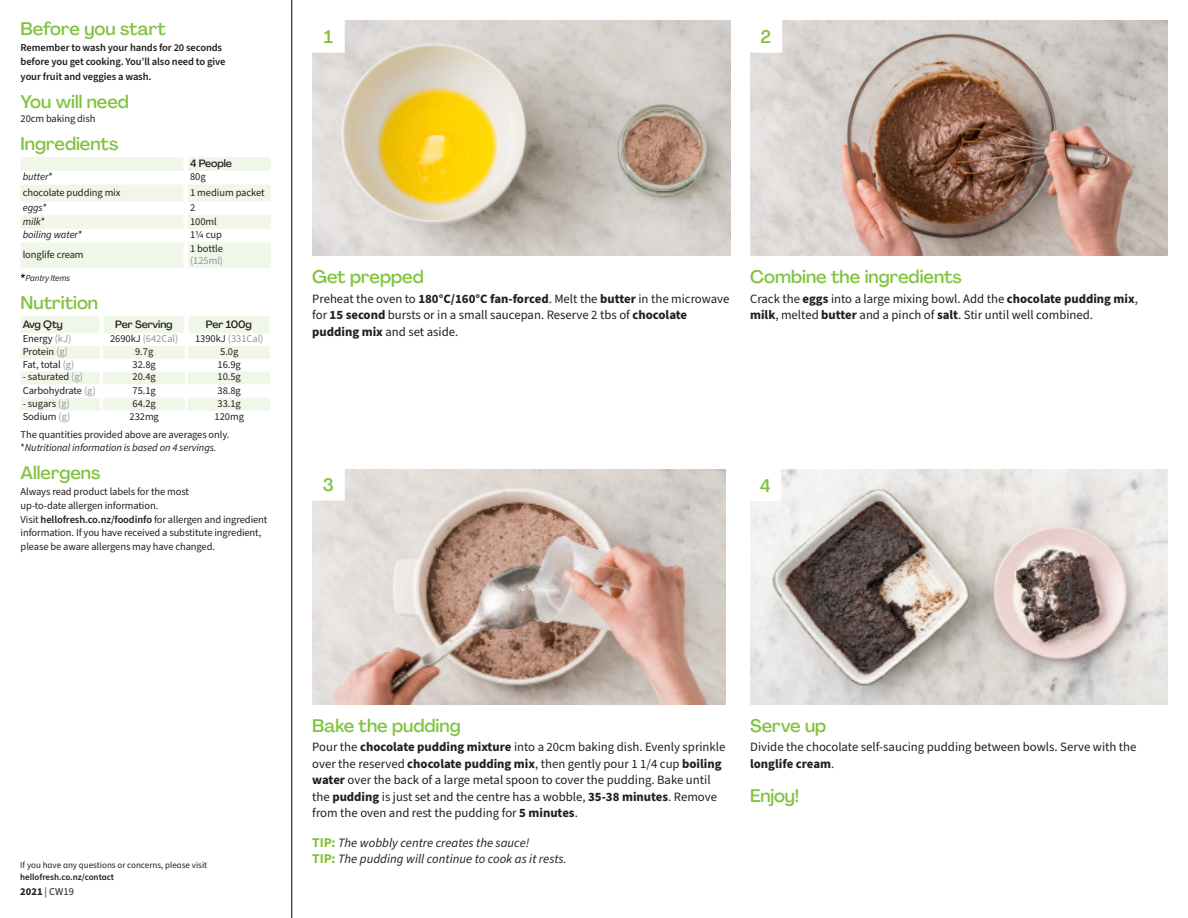
<style>
.page{position:relative;width:1188px;height:918px;background:#fff}
.page>*{position:absolute;margin:0;border:0;box-sizing:border-box;transform-origin:0 0}
._24_Before_start_Tit{font:500 18px "Agrandir";color:#81c340}
._24_Before_Start_Tit{font:500 18px "Agrandir";color:#81c340}
._16_Enjoy{font:500 18px "Agrandir";letter-spacing:-.01em;color:#81c340}
._15_Titel_Steps{font:500 18px "Agrandir";color:#81c340}
.Steps_Text_AU{font:12.75px/16.5px "Source Sans Pro";color:#231f20}
.Steps_Text_AU-2{font:italic 12.75px/16.5px "Source Sans Pro";color:#231f20}
.Steps_Text_AU_unbold{font:12.75px/16.5px "Source Sans Pro";color:#231f20}
._06_Before_Start{font:10.5px/13.6px "Source Sans Pro";letter-spacing:-.01em;color:#231f20}
._10_Ingredients_UK{font:10.5px "Source Sans Pro";letter-spacing:-.005em;color:#231f20}
._06_Before_Start-2{font:600 10.5px/13.5px "Source Sans Pro";letter-spacing:-.01em;color:#231f20}
._06_Before_Start-3{font:italic 10.5px "Source Sans Pro";letter-spacing:-.01em;color:#231f20}
._10_Ingredients_cent{font:10.5px "Source Sans Pro";letter-spacing:-.005em;color:#231f20}
._10_Ingredients_AU{font:10.5px "Source Sans Pro";letter-spacing:-.01em;color:#231f20}
._15_HeaderTable_Nutr{font:500 10.5px "Agrandir";letter-spacing:-.01em;color:#231f20}
._10_Ingredients_AU-2{font:italic 10.5px "Source Sans Pro";letter-spacing:-.01em;color:#231f20}
._10_Ingredients_UK-2{font:10.5px "Source Sans Pro";letter-spacing:-.005em;color:#939598}
._23_Small_text_Socia{font:10.5px "Source Sans Pro";color:#231f20}
._10_Ingredients_cent-2{font:10.5px "Source Sans Pro";color:#939598}
._23_Small_text_Socia-2{font:9px "Source Sans Pro";color:#231f20}
._23_Small_text_Socia-3{font:600 9px "Source Sans Pro";color:#231f20}
.t1{font:italic 9px "Source Sans Pro";letter-spacing:-.02em;color:#231f20}
.s1{font-style:normal}
.s2{color:#939598}
.s3{color:#231f20}
.s4{font-weight:600}
.s5{font-weight:700}
.s6{font-weight:700;font-style:normal;font-size:13.5px;color:#81c340}
</style>
<div class="page">
<hr style="left:291px;top:0;width:1px;height:918px;background:#000">
<svg style="left:21px;top:157px;width:250px;height:111px"></svg>
<hr style="left:184px;top:157px;width:4px;height:14px;background:#fff">
<hr style="left:184px;top:171px;width:4px;height:14px;background:#fff">
<hr style="left:184px;top:185px;width:4px;height:17px;background:#fff">
<hr style="left:184px;top:202px;width:4px;height:13px;background:#fff">
<hr style="left:184px;top:215px;width:4px;height:14px;background:#fff">
<hr style="left:184px;top:229px;width:4px;height:13px;background:#fff">
<hr style="left:184px;top:242px;width:4px;height:26px;background:#fff">
<svg style="left:21px;top:274px;width:4px;height:4px"></svg>
<svg style="left:21px;top:316px;width:249px;height:95px"></svg>
<img style="left:751px;top:20px;width:417px;height:236px">
<img style="left:312px;top:20px;width:418px;height:236px">
<img style="left:750px;top:469px;width:418px;height:235px">
<img style="left:312px;top:469px;width:414px;height:235px">
<div style="left:750px;top:20px;width:32px;height:32px;background:#fff"></div>
<div style="left:312px;top:20px;width:32px;height:32px;background:#fff"></div>
<div style="left:312px;top:468px;width:32px;height:32px;background:#fff"></div>
<div style="left:749px;top:469px;width:32px;height:32px;background:#fff"></div>
<p class="_24_Before_start_Tit" style="left:21px;top:18px;width:147px">Before you start</p>
<p class="_06_Before_Start-2" style="left:21px;top:42px;width:206px">Remember to wash your hands for 20 seconds before you get cooking. You’ll also need to give</p>
<p class="_06_Before_Start-2" style="left:21px;top:70px;width:132px">your fruit and veggies a wash.</p>
<p class="_24_Before_start_Tit" style="left:21px;top:91px;width:110px">You will need</p>
<p class="_06_Before_Start" style="left:21px;top:112px;width:76px">20cm baking dish</p>
<p class="_24_Before_start_Tit" style="left:21px;top:133px;width:99px">Ingredients</p>
<p class="_15_HeaderTable_Nutr" style="left:190px;top:157px;width:44px">4 People</p>
<p class="_10_Ingredients_AU-2" style="left:23px;top:170px;width:32px">butter<span class="s1">*</span></p>
<p class="_10_Ingredients_cent" style="left:190px;top:170px;width:17px">80g</p>
<p class="_10_Ingredients_AU" style="left:23px;top:185px;width:99px">chocolate pudding mix</p>
<p class="_10_Ingredients_cent" style="left:190px;top:185px;width:76px">1 medium packet</p>
<p class="_10_Ingredients_AU-2" style="left:23px;top:200px;width:26px">eggs<span class="s1">*</span></p>
<p class="_10_Ingredients_cent" style="left:190px;top:200px;width:7px">2</p>
<p class="_10_Ingredients_AU-2" style="left:23px;top:214px;width:24px">milk<span class="s1">*</span></p>
<p class="_10_Ingredients_cent" style="left:190px;top:214px;width:28px">100ml</p>
<p class="_10_Ingredients_AU-2" style="left:23px;top:228px;width:61px">boiling water<span class="s1">*</span></p>
<p class="_10_Ingredients_cent" style="left:190px;top:228px;width:33px">11/4 cup</p>
<p class="_10_Ingredients_AU" style="left:23px;top:247px;width:62px">longlife cream</p>
<p class="_10_Ingredients_cent" style="left:190px;top:241px;width:35px">1 bottle</p>
<p class="_10_Ingredients_cent-2" style="left:190px;top:253px;width:35px">(125ml)</p>
<p class="t1" style="left:26px;top:272px;width:46px">Pantry Items</p>
<p class="_24_Before_start_Tit" style="left:21px;top:292px;width:79px">Nutrition</p>
<p class="_15_HeaderTable_Nutr" style="left:23px;top:318px;width:42px">Avg Qty</p>
<p class="_15_HeaderTable_Nutr" style="left:115px;top:318px;width:59px">Per Serving</p>
<p class="_15_HeaderTable_Nutr" style="left:206px;top:318px;width:48px">Per 100g</p>
<p class="_10_Ingredients_UK" style="left:23px;top:332px;width:50px">Energy <span class="s2">(kJ)</span></p>
<p class="_10_Ingredients_UK-2" style="left:110px;top:332px;width:70px"><span class="s3">2690kJ</span> (642Cal)</p>
<p class="_10_Ingredients_UK-2" style="left:195px;top:332px;width:70px"><span class="s3">1390kJ</span> (331Cal)</p>
<p class="_10_Ingredients_UK" style="left:23px;top:344px;width:47px">Protein <span class="s2">(g)</span></p>
<p class="_10_Ingredients_UK" style="left:135px;top:344px;width:20px">9.7g</p>
<p class="_10_Ingredients_UK" style="left:220px;top:344px;width:20px">5.0g</p>
<p class="_10_Ingredients_UK" style="left:23px;top:357px;width:53px">Fat, total <span class="s2">(g)</span></p>
<p class="_10_Ingredients_UK" style="left:133px;top:357px;width:25px">32.8g</p>
<p class="_10_Ingredients_UK" style="left:218px;top:357px;width:25px">16.9g</p>
<p class="_10_Ingredients_UK" style="left:23px;top:370px;width:62px">- saturated <span class="s2">(g)</span></p>
<p class="_10_Ingredients_UK" style="left:133px;top:370px;width:25px">20.4g</p>
<p class="_10_Ingredients_UK" style="left:218px;top:370px;width:25px">10.5g</p>
<p class="_10_Ingredients_UK" style="left:23px;top:383px;width:75px">Carbohydrate <span class="s2">(g)</span></p>
<p class="_10_Ingredients_UK" style="left:133px;top:383px;width:25px">75.1g</p>
<p class="_10_Ingredients_UK" style="left:218px;top:383px;width:25px">38.8g</p>
<p class="_10_Ingredients_UK" style="left:23px;top:396px;width:49px">- sugars <span class="s2">(g)</span></p>
<p class="_10_Ingredients_UK" style="left:133px;top:396px;width:25px">64.2g</p>
<p class="_10_Ingredients_UK" style="left:218px;top:396px;width:25px">33.1g</p>
<p class="_10_Ingredients_UK" style="left:23px;top:409px;width:49px">Sodium <span class="s2">(g)</span></p>
<p class="_10_Ingredients_UK" style="left:130px;top:409px;width:31px">232mg</p>
<p class="_10_Ingredients_UK" style="left:215px;top:409px;width:31px">120mg</p>
<p class="_06_Before_Start" style="left:21px;top:428px;width:210px">The quantities provided above are averages only.</p>
<p class="_06_Before_Start-3" style="left:21px;top:441px;width:197px"><span class="s1">*</span>Nutritional information is based on 4 servings.</p>
<p class="_24_Before_start_Tit" style="left:21px;top:462px;width:81px">Allergens</p>
<p class="_06_Before_Start" style="left:21px;top:485px;width:248px">Always read product labels for the most<br>up-to-date allergen information.<br>Visit <span class="s4">hellofresh.co.nz/foodinfo</span> for allergen and ingredient information. If you have received a substitute ingredient, please be aware allergens may have changed.</p>
<p class="_15_Titel_Steps" style="left:324px;top:26px;width:11px">1</p>
<p class="_15_Titel_Steps" style="left:751px;top:26px;width:22px">22</p>
<p class="_24_Before_Start_Tit" style="left:312px;top:266px;width:113px">Get prepped</p>
<p class="Steps_Text_AU" style="left:312px;top:291px;width:419px">Preheat the oven to <span class="s5">180°C/160°C fan-forced</span>. Melt the <span class="s5">butter</span> in the microwave for <span class="s5">15 second</span> bursts or in a small saucepan. Reserve 2 tbs of <span class="s5">chocolate pudding mix</span> and set aside.</p>
<p class="_24_Before_Start_Tit" style="left:750px;top:266px;width:213px">Combine the ingredients</p>
<p class="Steps_Text_AU" style="left:750px;top:291px;width:389px">Crack the <span class="s5">eggs</span> into a large mixing bowl. Add the <span class="s5">chocolate pudding mix</span>, <span class="s5">milk</span>, melted <span class="s5">butter</span> and a pinch of <span class="s5">salt</span>. Stir until well combined.</p>
<p class="_15_Titel_Steps" style="left:323px;top:473px;width:13px">3</p>
<p class="_15_Titel_Steps" style="left:760px;top:474px;width:12px">4</p>
<p class="_23_Small_text_Socia-2" style="left:20px;top:859px;width:189px">If you have any questions or concerns, please visit</p>
<p class="_23_Small_text_Socia-3" style="left:20px;top:871px;width:95px">hellofresh.co.nz/contact</p>
<p class="_23_Small_text_Socia" style="left:20px;top:884px;width:55px"><span class="s5">2021</span> | CW19</p>
<p class="_24_Before_Start_Tit" style="left:312px;top:715px;width:150px">Bake the pudding</p>
<p class="Steps_Text_AU" style="left:312px;top:739px;width:415px">Pour the <span class="s5">chocolate pudding mixture</span> into a 20cm baking dish. Evenly sprinkle over the reserved <span class="s5">chocolate pudding mix</span>, then gently pour 1 1/4 cup <span class="s5">boiling water</span> over the back of a large metal spoon to cover the pudding. Bake until the <span class="s5">pudding</span> is just set and the centre has a wobble, <span class="s5">35-38 minutes</span>. Remove from the oven and rest the pudding for <span class="s5">5 minutes</span>.</p>
<p class="Steps_Text_AU-2" style="left:312px;top:835px;width:256px"><span class="s6">TIP:</span> The wobbly centre creates the sauce!<br><span class="s6">TIP:</span> The pudding will continue to cook as it rests.</p>
<p class="_24_Before_Start_Tit" style="left:750px;top:715px;width:78px">Serve up</p>
<p class="Steps_Text_AU_unbold" style="left:750px;top:739px;width:388px">Divide the chocolate self-saucing pudding between bowls. Serve with the <span class="s5">longlife cream</span>.</p>
<p class="_16_Enjoy" style="left:750px;top:785px;width:51px">Enjoy!</p>
</div>
